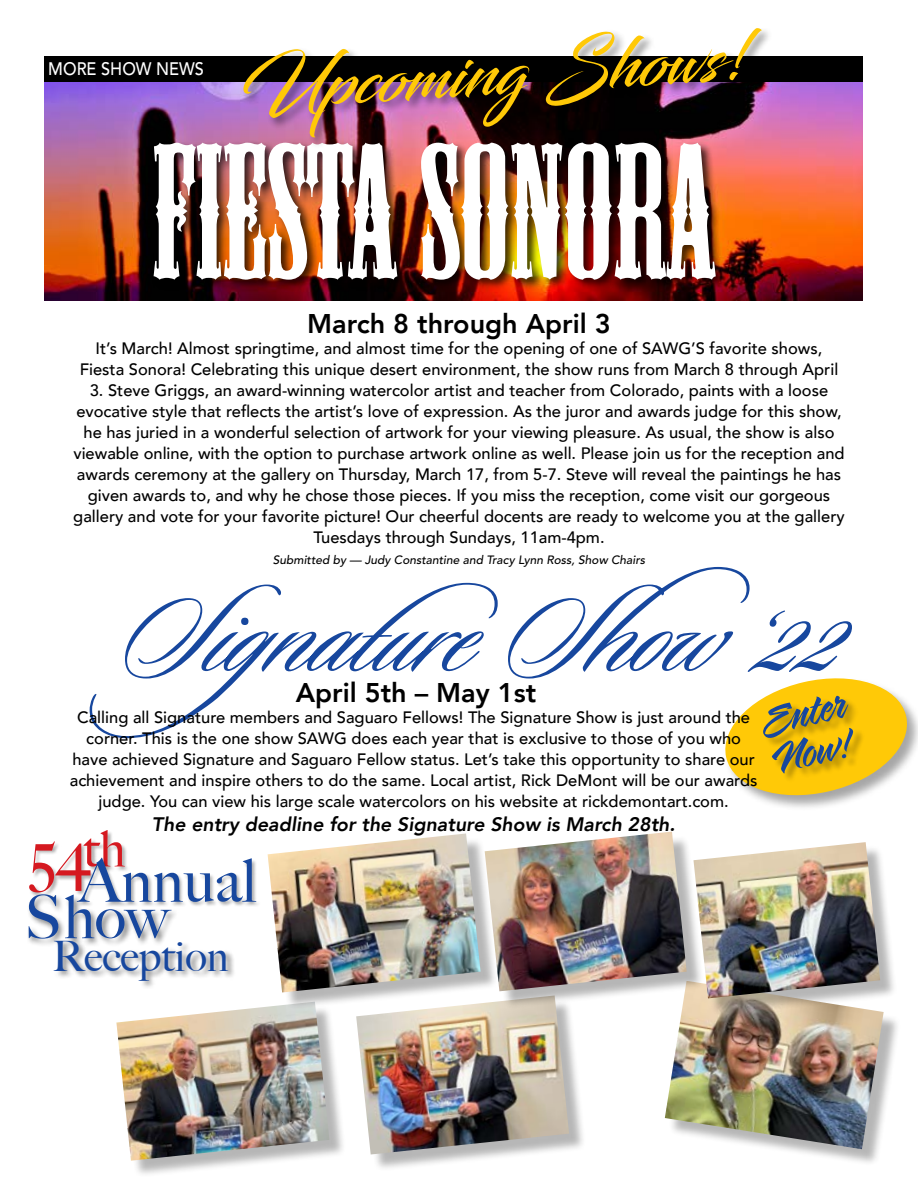
<style>
.page{position:relative;width:918px;height:1188px;background:#fff}
.page>*{position:absolute;margin:0;border:0;box-sizing:border-box;transform-origin:0 0}
.t1{font:178.5px "Mesquite Std";color:#fff}
.t2{font:68.25px "Blacksword";color:#ffc907}
.t3{font:500 66.9px "Big Caslon";color:#d51920}
.t4{font:500 60px "Big Caslon";color:#17479e}
.t5{font:52.65px/39.6px "LHF Sarah Script Neue";color:#17479e}
.t6{font:500 42px "Big Caslon";color:#17479e}
.t7{font:800 27px "Avenir";color:#000}
.t8{font:italic 800 19.5px "Avenir";color:#000}
.t9{font:500 18px "Avenir LT Std";color:#fff;scale:.91 1}
.t10{font:500 16.5px/21px "Avenir";color:#000;text-align:center}
.t11{font:italic 500 12px "Avenir LT Std";color:#000}
.s1{font-size:50.1px}
</style>
<div class="page">
<svg style="left:90px;top:567px;width:762px;height:172px"></svg>
<img style="left:44px;top:82px;width:818px;height:218px">
<div style="left:152px;top:140px;width:576px;height:152px;background:#000;opacity:.75"></div>
<div style="left:725px;top:678px;width:193px;height:133px;background:#000;opacity:.35"></div>
<svg style="left:720px;top:672px;width:192px;height:130px"></svg>
<div style="left:765px;top:697px;width:100px;height:87px;background:#000;opacity:.3"></div>
<div style="left:44px;top:56px;width:819px;height:26px;background:#000"></div>
<div style="left:241px;top:26px;width:533px;height:123px;background:#000;opacity:.44"></div>
<div style="left:669px;top:984px;width:233px;height:183px;background:#000;opacity:.29"></div>
<img style="left:665px;top:1009px;width:219px;height:140px">
<div style="left:697px;top:845px;width:201px;height:171px;background:#000;opacity:.29"></div>
<img style="left:704px;top:842px;width:176px;height:156px">
<div style="left:120px;top:1005px;width:227px;height:173px;background:#000;opacity:.29"></div>
<img style="left:116px;top:1005px;width:213px;height:156px">
<div style="left:360px;top:999px;width:227px;height:173px;background:#000;opacity:.29"></div>
<img style="left:356px;top:1009px;width:213px;height:146px">
<div style="left:271px;top:837px;width:228px;height:173px;background:#000;opacity:.29"></div>
<img style="left:268px;top:833px;width:213px;height:160px">
<div style="left:488px;top:835px;width:216px;height:174px;background:#000;opacity:.29"></div>
<img style="left:485px;top:832px;width:202px;height:159px">
<div style="left:30px;top:831px;width:101px;height:66px;background:#000;opacity:.31"></div>
<div style="left:77px;top:858px;width:184px;height:50px;background:#000;opacity:.31"></div>
<div style="left:27px;top:894px;width:153px;height:52px;background:#000;opacity:.45"></div>
<div style="left:52px;top:939px;width:185px;height:50px;background:#000;opacity:.45"></div>
<p class="t9" style="left:48px;top:59px;width:173px">MORE SHOW NEWS</p>
<h2 class="t2" style="left:238px;top:49px;width:513px;rotate:-4deg">Upcoming Shows!</h2>
<h1 class="t1" style="left:152px;top:116px;width:565px">FIESTA SONORA</h1>
<h3 class="t7" style="left:307px;top:303px;width:305px">March 8 through April 3</h3>
<p class="t10" style="left:80px;top:337px;width:760px">It’s March! Almost springtime, and almost time for the opening of one of SAWG’S favorite shows,<br>Fiesta Sonora! Celebrating this unique desert environment, the show runs from March 8 through April</p>
<p class="t10" style="left:73px;top:379px;width:773px">3. Steve Griggs, an award-winning watercolor artist and teacher from Colorado, paints with a loose evocative style that reflects the artist’s love of expression. As the juror and awards judge for this show, he has juried in a wonderful selection of artwork for your viewing pleasure. As usual, the show is also viewable online, with the option to purchase artwork online as well. Please join us for the reception and awards ceremony at the gallery on Thursday, March 17, from 5-7. Steve will reveal the paintings he has given awards to, and why he chose those pieces. If you miss the reception, come visit our gorgeous gallery and vote for your favorite picture! Our cheerful docents are ready to welcome you at the gallery Tuesdays through Sundays, 11am-4pm.</p>
<p class="t11" style="left:273px;top:553px;width:374px">Submitted by — Judy Constantine and Tracy Lynn Ross, Show Chairs</p>
<h3 class="t7" style="left:296px;top:671px;width:242px">April 5th – May 1st</h3>
<p class="t10" style="left:70px;top:705px;width:689px">Calling all Signature members and Saguaro Fellows! The Signature Show is just around the corner. This is the one show SAWG does each year that is exclusive to those of you who have achieved Signature and Saguaro Fellow status. Let’s take this opportunity to share our achievement and inspire others to do the same. Local artist, Rick DeMont will be our awards judge. You can view his large scale watercolors on his website at rickdemontart.com.</p>
<p class="t8" style="left:152px;top:812px;width:525px">The entry deadline for the Signature Show is March 28th.</p>
<h3 class="t5" style="left:760px;top:707px;width:88px;rotate:-13deg">Enter<br>Now!</h3>
<h3 class="t3" style="left:29px;top:797px;width:98px">54<span class="s1">th</span></h3>
<h3 class="t4" style="left:79px;top:831px;width:179px">Annual</h3>
<h3 class="t4" style="left:25px;top:868px;width:147px">Show</h3>
<h3 class="t6" style="left:52px;top:921px;width:178px">Reception</h3>
</div>
